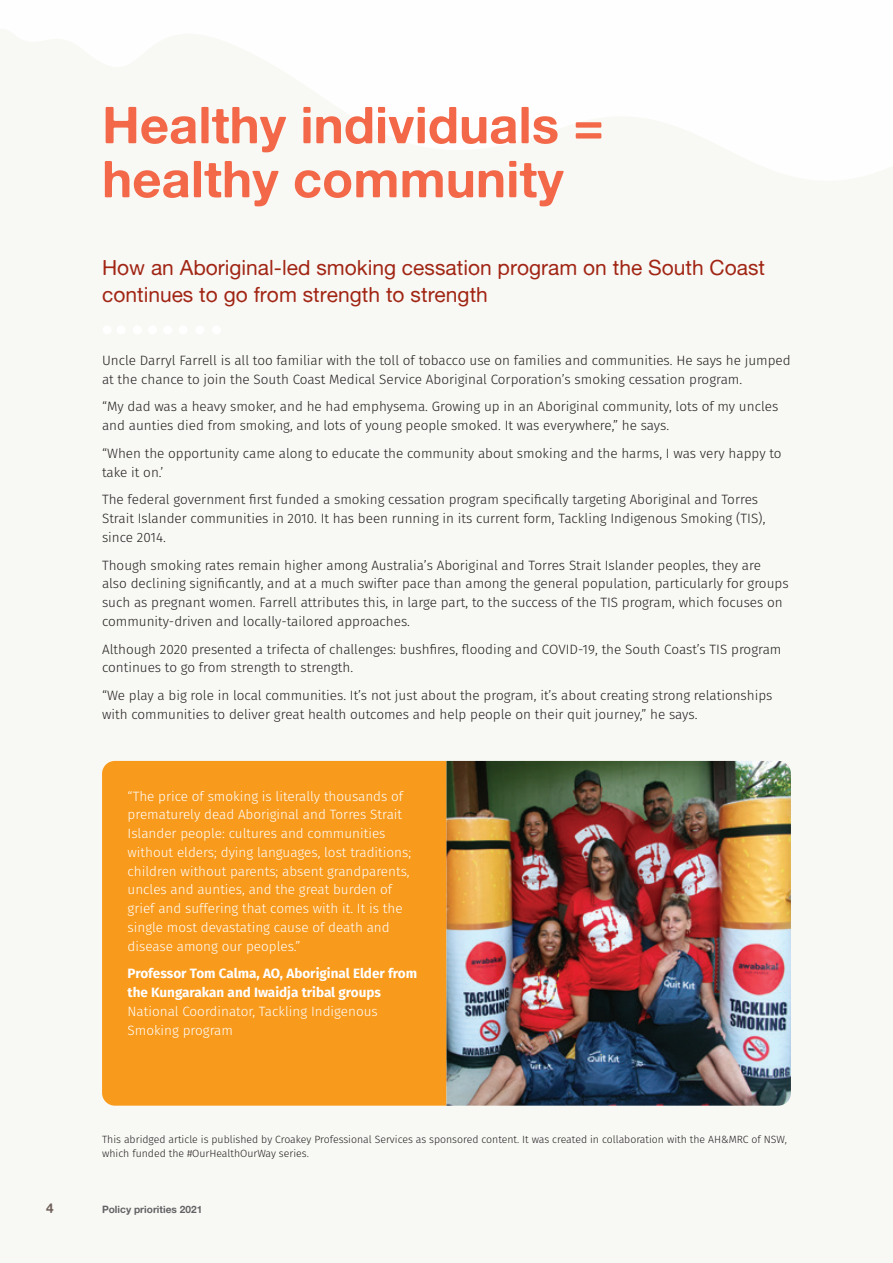
<style>
.page{position:relative;width:893px;height:1263px;background:#f8f8f4}
.page>*{position:absolute;margin:0;border:0;box-sizing:border-box;transform-origin:0 0}
.Page_heading{font:51px/54px "Alte Haas Grotesk Bold";color:#f26849}
.Standfirst{font:21px/27px "Alte Haas Grotesk";color:#a12514}
.Body_copy{font:300 13.5px/18.8px "Fira Sans";color:#231f20}
.Body_copy-2{font:300 13.5px/18.8px "Fira Sans";color:#fff}
.Body_copy-3{font:700 13.5px/18.8px "Fira Sans";color:#fff}
.t1{font:13.5px "Alte Haas Grotesk Bold";color:#71635c}
.Footnotes_references{font:300 10.5px/13.5px "Fira Sans";color:#231f20}
.t2{font:10.2px "Alte Haas Grotesk Bold";color:#636366}
.s1{font-weight:300}
</style>
<div class="page">
<div style="left:102px;top:761px;width:344px;height:345px;background:#f89a1c"></div>
<img style="left:446px;top:761px;width:345px;height:345px">
<svg style="left:103px;top:326px;width:54px;height:8px"></svg>
<svg style="left:164px;top:326px;width:23px;height:8px"></svg>
<div style="left:195px;top:325px;width:10px;height:10px;background:#fff;border-radius:4px"></div>
<svg style="left:213px;top:326px;width:8px;height:8px"></svg>
<p class="Page_heading" style="left:102px;top:97px;width:503px">Healthy individuals = healthy community</p>
<p class="Standfirst" style="left:102px;top:254px;width:665px">How an Aboriginal-led smoking cessation program on the South Coast continues to go from strength to strength</p>
<p class="Body_copy" style="left:102px;top:351px;width:690px">Uncle Darryl Farrell is all too familiar with the toll of tobacco use on families and communities. He says he jumped at the chance to join the South Coast Medical Service Aboriginal Corporation’s smoking cessation program.</p>
<p class="Body_copy" style="left:102px;top:397px;width:678px">“My dad was a heavy smoker, and he had emphysema. Growing up in an Aboriginal community, lots of my uncles and aunties died from smoking, and lots of young people smoked. It was everywhere,” he says.</p>
<p class="Body_copy" style="left:102px;top:444px;width:681px">“When the opportunity came along to educate the community about smoking and the harms, I was very happy to take it on.’</p>
<p class="Body_copy" style="left:102px;top:490px;width:665px">The federal government first funded a smoking cessation program specifically targeting Aboriginal and Torres<br>Strait Islander communities in 2010. It has been running in its current form, Tackling Indigenous Smoking (TIS), since 2014.</p>
<p class="Body_copy" style="left:102px;top:555px;width:688px">Though smoking rates remain higher among Australia’s Aboriginal and Torres Strait Islander peoples, they are also declining significantly, and at a much swifter pace than among the general population, particularly for groups such as pregnant women. Farrell attributes this, in large part, to the success of the TIS program, which focuses on community-driven and locally-tailored approaches.</p>
<p class="Body_copy" style="left:102px;top:639px;width:681px">Although 2020 presented a trifecta of challenges: bushfires, flooding and COVID-19, the South Coast’s TIS program continues to go from strength to strength.</p>
<p class="Body_copy" style="left:102px;top:686px;width:672px">“We play a big role in local communities. It’s not just about the program, it’s about creating strong relationships with communities to deliver great health outcomes and help people on their quit journey,” he says.</p>
<p class="Body_copy-2" style="left:128px;top:786px;width:285px">“The price of smoking is literally thousands of prematurely dead Aboriginal and Torres Strait Islander people: cultures and communities without elders; dying languages, lost traditions; children without parents; absent grandparents, uncles and aunties, and the great burden of grief and suffering that comes with it. It is the single most devastating cause of death and disease among our peoples.”</p>
<p class="Body_copy-3" style="left:128px;top:963px;width:291px">Professor Tom Calma, AO, Aboriginal Elder from the Kungarakan and Iwaidja tribal groups <span class="s1">National Coordinator, Tackling Indigenous Smoking program</span></p>
<p class="Footnotes_references" style="left:102px;top:1133px;width:686px">This abridged article is published by Croakey Professional Services as sponsored content. It was created in collaboration with the AH&amp;MRC of NSW, which funded the #OurHealthOurWay series.</p>
<p class="t1" style="left:46px;top:1199px;width:9px">4</p>
<p class="t2" style="left:102px;top:1203px;width:102px">Policy priorities 2021</p>
</div>
